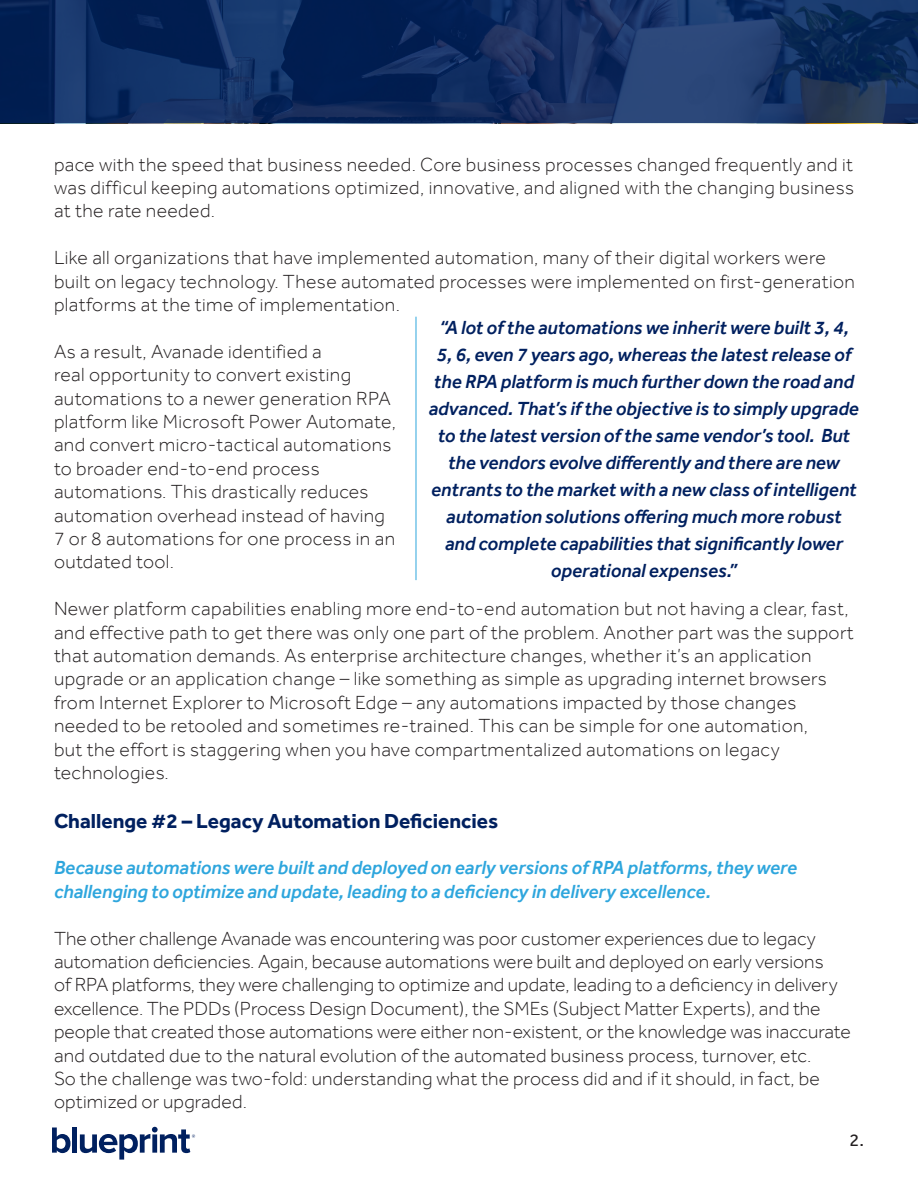
<style>
.page{position:relative;width:918px;height:1188px;background:#fff}
.page>*{position:absolute;margin:0;border:0;box-sizing:border-box;transform-origin:0 0}
.t1{font:700 21px "Effra";color:#00205f}
.t2{font:300 19.5px/23.4px "Effra";letter-spacing:.02em;color:#231f20}
.t3{font:300 19.5px/23.4px "Effra";color:#231f20}
.t4{font:italic 500 19.5px/27px "Effra";color:#00205f;text-align:center}
.t5{font:italic 500 19.5px/23.4px "Effra";color:#2ea6dd}
.t6{font:18px "Effra";color:#231f20}
</style>
<div class="page">
<svg style="left:52px;top:1128px;width:18px;height:25px"></svg>
<hr style="left:73px;top:1128px;width:4px;height:25px;background:#00205f">
<svg style="left:80px;top:1127px;width:115px;height:33px"></svg>
<svg style="left:0;top:0;width:918px;height:123px;background:#122e60"></svg>
<hr style="left:416px;top:317px;width:1px;height:263px;background:#2ea6dd">
<p class="t2" style="left:54px;top:152px;width:802px;text-align:justify">pace with the speed that business needed. Core business processes changed frequently and it was difficul keeping automations optimized, innovative, and aligned with the changing business at the rate needed.</p>
<p class="t2" style="left:54px;top:246px;width:802px">Like all organizations that have implemented automation, many of their digital workers were built on legacy technology. These automated processes were implemented on first-generation platforms at the time of implementation.</p>
<p class="t2" style="left:54px;top:339px;width:344px">As a result, Avanade identified a<br>real opportunity to convert existing automations to a newer generation RPA platform like Microsoft Power Automate, and convert micro-tactical automations to broader end-to-end process automations. This drastically reduces automation overhead instead of having 7 or 8 automations for one process in an outdated tool.</p>
<p class="t2" style="left:54px;top:597px;width:801px">Newer platform capabilities enabling more end-to-end automation but not having a clear, fast, and effective path to get there was only one part of the problem. Another part was the support that automation demands. As enterprise architecture changes, whether it’s an application upgrade or an application change – like something as simple as upgrading internet browsers from Internet Explorer to Microsoft Edge – any automations impacted by those changes needed to be retooled and sometimes re-trained. This can be simple for one automation,<br>but the effort is staggering when you have compartmentalized automations on legacy technologies.</p>
<p class="t1" style="left:54px;top:808px;width:446px">Challenge #2 – Legacy Automation Deficiencies</p>
<p class="t5" style="left:54px;top:856px;width:745px">Because automations were built and deployed on early versions of RPA platforms, they were challenging to optimize and update, leading to a deficiency in delivery excellence.</p>
<p class="t3" style="left:54px;top:926px;width:798px">The other challenge Avanade was encountering was poor customer experiences due to legacy automation deficiencies. Again, because automations were built and deployed on early versions<br>of RPA platforms, they were challenging to optimize and update, leading to a deficiency in delivery excellence. The PDDs (Process Design Document), the SMEs (Subject Matter Experts), and the people that created those automations were either non-existent, or the knowledge was inaccurate and outdated due to the natural evolution of the automated business process, turnover, etc.<br>So the challenge was two-fold: understanding what the process did and if it should, in fact, be optimized or upgraded.</p>
<p class="t6" style="left:850px;top:1129px;width:16px">2.</p>
<p class="t4" style="left:429px;top:314px;width:432px">“A lot of the automations we inherit were built 3, 4,<br>5, 6, even 7 years ago, whereas the latest release of the RPA platform is much further down the road and advanced. That’s if the objective is to simply upgrade to the latest version of the same vendor’s tool. But the vendors evolve differently and there are new entrants to the market with a new class of intelligent automation solutions offering much more robust and complete capabilities that significantly lower operational expenses.”</p>
</div>
